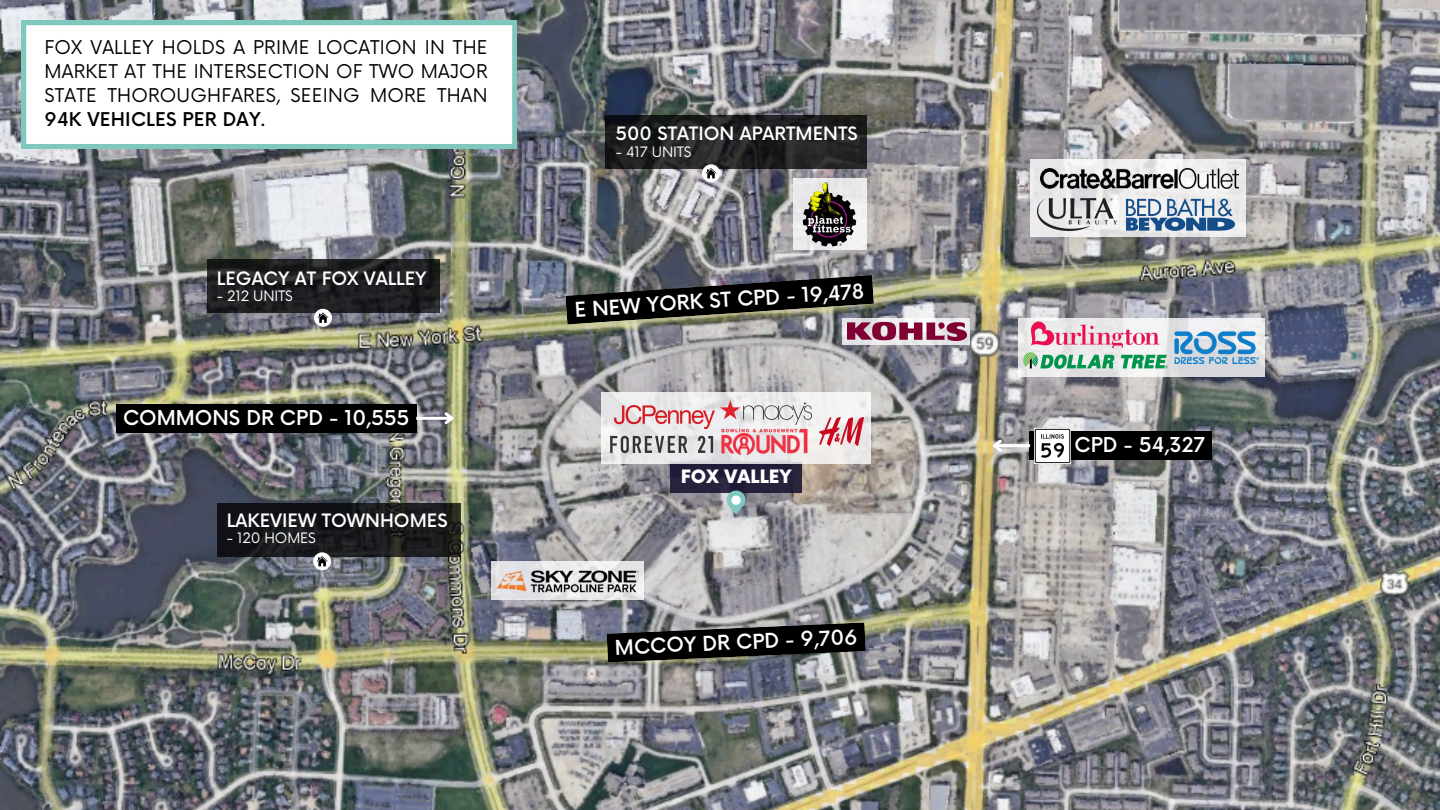
<style>
.page{position:relative;width:1440px;height:810px;background:#fff}
.page>*{position:absolute;margin:0;border:0;box-sizing:border-box;transform-origin:0 0}
.t1{font:500 20px "Now";color:#fff}
.t2{font:18.5px/24px "Now";letter-spacing:.01em;color:#000;text-align:justify}
.t3{font:500 18px "Now";color:#fff}
.t4{font:900 18px "Now";letter-spacing:.01em;color:#fff}
.t5{font:14px "Now";letter-spacing:-.01em;color:#fff}
.s1{font-weight:500}
</style>
<div class="page">
<img style="left:0;top:0;width:1440px;height:810px">
<div style="left:670px;top:462px;width:132px;height:31px;background:#25203b"></div>
<div style="left:1029px;top:431px;width:183px;height:29px;background:#000"></div>
<hr style="left:994px;top:444px;width:36px;height:3px;background:#fff">
<svg style="left:989px;top:437px;width:16px;height:17px"></svg>
<img style="left:1035px;top:429px;width:35px;height:35px">
<svg style="left:566px;top:275px;width:308px;height:49px;background:#313330"></svg>
<svg style="left:607px;top:622px;width:259px;height:40px;background:#262727"></svg>
<svg style="left:1018px;top:318px;width:247px;height:59px"></svg>
<img style="left:1030px;top:320px;width:130px;height:27px">
<img style="left:1023px;top:353px;width:145px;height:15px">
<img style="left:1175px;top:331px;width:83px;height:33px">
<svg style="left:491px;top:561px;width:153px;height:39px"></svg>
<img style="left:495px;top:563px;width:145px;height:35px">
<div style="left:793px;top:178px;width:74px;height:72px;background:#ecebec"></div>
<img style="left:802px;top:182px;width:55px;height:64px">
<svg style="left:1030px;top:160px;width:216px;height:77px;fill:#ecebec"></svg>
<img style="left:1037px;top:198px;width:80px;height:33px">
<img style="left:1126px;top:198px;width:109px;height:33px">
<img style="left:1040px;top:169px;width:198px;height:19px">
<svg style="left:842px;top:318px;width:128px;height:26px"></svg>
<img style="left:848px;top:322px;width:118px;height:19px">
<svg style="left:606px;top:115px;width:261px;height:54px;background:#212122"></svg>
<div style="left:702px;top:164px;width:18px;height:18px;background:#fff;border-radius:50%"></div>
<svg style="left:706px;top:168px;width:10px;height:10px"></svg>
<svg style="left:207px;top:259px;width:232px;height:54px;background:#1e1e20"></svg>
<div style="left:314px;top:309px;width:18px;height:18px;background:#fff;border-radius:50%"></div>
<svg style="left:318px;top:313px;width:10px;height:10px"></svg>
<svg style="left:217px;top:503px;width:244px;height:54px;background:#18191b"></svg>
<svg style="left:313px;top:552px;width:18px;height:18px"></svg>
<svg style="left:317px;top:556px;width:11px;height:10px"></svg>
<svg style="left:22px;top:21px;width:495px;height:127px"></svg>
<svg style="left:601px;top:393px;width:270px;height:71px;fill:#edecec"></svg>
<img style="left:610px;top:436px;width:105px;height:18px">
<img style="left:820px;top:417px;width:43px;height:29px">
<img style="left:615px;top:406px;width:100px;height:23px">
<img style="left:720px;top:400px;width:92px;height:25px">
<img style="left:720px;top:428px;width:90px;height:29px">
<svg style="left:726px;top:490px;width:21px;height:24px"></svg>
<div style="left:731px;top:496px;width:10px;height:9px;background:#fff;border-radius:50%"></div>
<div style="left:116px;top:404px;width:300px;height:29px;background:#000"></div>
<hr style="left:416px;top:417px;width:36px;height:3px;background:#fff">
<svg style="left:442px;top:410px;width:15px;height:17px"></svg>
<h3 class="t2" style="left:45px;top:36px;width:445px">FOX VALLEY HOLDS A PRIME LOCATION IN THE MARKET AT THE INTERSECTION OF TWO MAJOR STATE THOROUGHFARES, SEEING MORE THAN <span class="s1">94K VEHICLES PER DAY</span>.</h3>
<p class="t3" style="left:217px;top:269px;width:211px">LEGACY AT FOX VALLEY</p>
<p class="t5" style="left:217px;top:288px;width:78px">- 212 UNITS</p>
<p class="t1" style="left:123px;top:407px;width:288px">COMMONS DR CPD - 10,555</p>
<p class="t3" style="left:227px;top:511px;width:222px">LAKEVIEW TOWNHOMES</p>
<p class="t5" style="left:227px;top:530px;width:90px">- 120 HOMES</p>
<p class="t3" style="left:616px;top:124px;width:243px">500 STATION APARTMENTS</p>
<p class="t5" style="left:616px;top:144px;width:77px">- 417 UNITS</p>
<h3 class="t1" style="left:574px;top:300px;width:291px;rotate:-4deg">E NEW YORK ST CPD - 19,478</h3>
<p class="t4" style="left:681px;top:467px;width:112px">FOX VALLEY</p>
<p class="t1" style="left:614px;top:638px;width:244px;rotate:-3deg">MCCOY DR CPD - 9,706</p>
<h1 class="t1" style="left:1075px;top:434px;width:132px">CPD - 54,327</h1>
</div>
